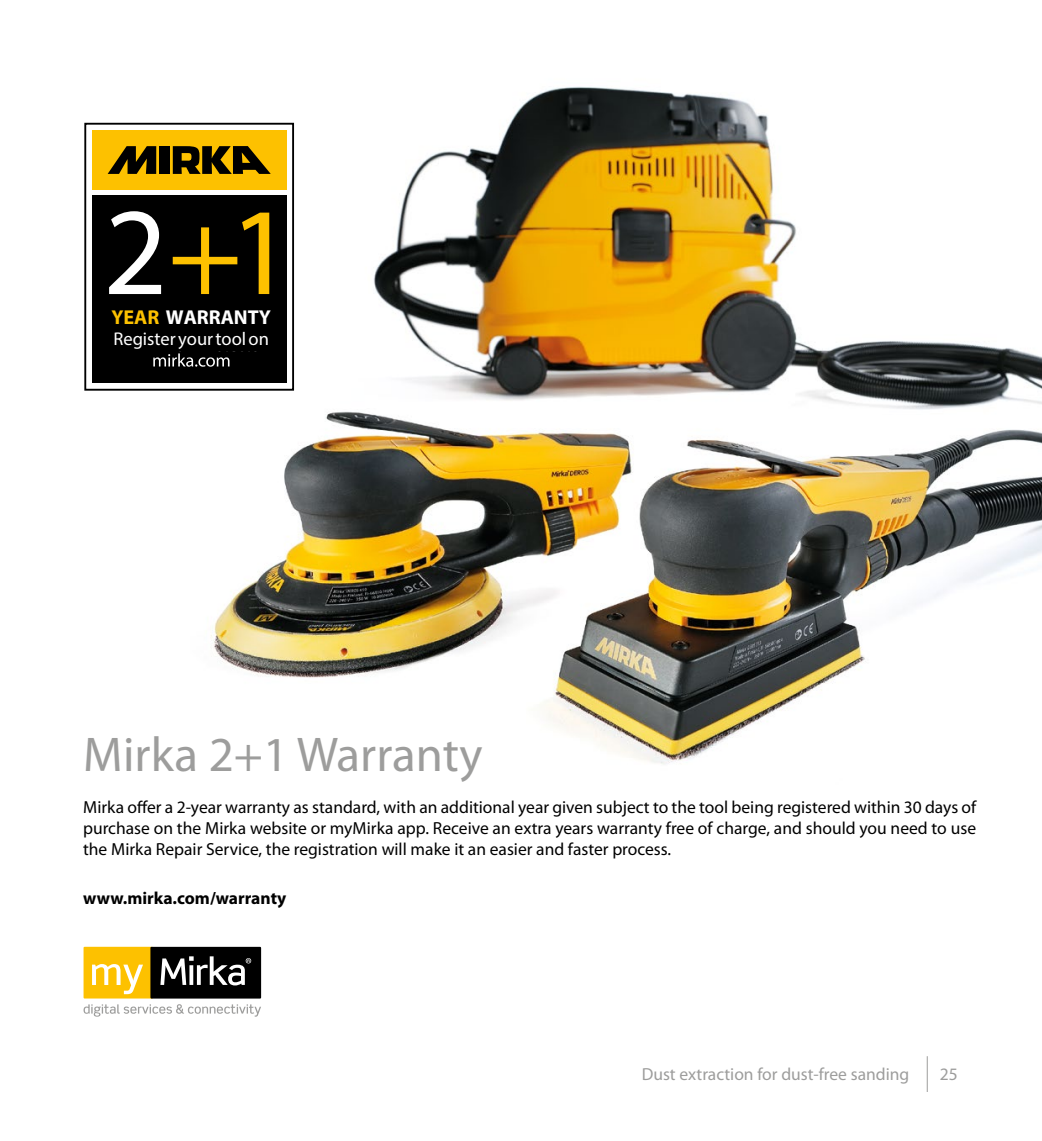
<style>
.page{position:relative;width:1042px;height:1141px;background:#fff}
.page>*{position:absolute;margin:0;border:0;box-sizing:border-box;transform-origin:0 0}
.t1{font:49px "Myriad Pro";color:#9d9d9c}
.t2{font:700 20.12px "Myriad Pro";color:#fff}
.t3{font:18.55px/21.3px "Myriad Pro";color:#fff;text-align:center}
.t4{font:17.5px/21px "Myriad Pro";color:#000;text-align:justify}
.t5{font:17.5px "Myriad Pro";color:#9d9d9c}
.t6{font:700 17.5px "Myriad Pro";color:#000}
.s1{color:#fdc100}
</style>
<div class="page">
<img style="left:97px;top:87px;width:945px;height:678px">
<div style="left:84px;top:947px;width:69px;height:51px;background:#fdc100"></div>
<div style="left:150px;top:947px;width:111px;height:52px;background:#000"></div>
<svg style="left:92px;top:964px;width:51px;height:30px"></svg>
<svg style="left:84px;top:1004px;width:177px;height:13px"></svg>
<svg style="left:160px;top:956px;width:91px;height:29px"></svg>
<div style="left:84px;top:123px;width:210px;height:268px;border:2px solid #000"></div>
<div style="left:92px;top:195px;width:194px;height:188px;background:#000"></div>
<svg style="left:109px;top:211px;width:52px;height:83px"></svg>
<svg style="left:173px;top:213px;width:96px;height:81px"></svg>
<div style="left:92px;top:130px;width:194px;height:60px;background:#fdc100"></div>
<svg style="left:108px;top:146px;width:48px;height:28px"></svg>
<div style="left:159px;top:146px;width:11px;height:28px;background:#000"></div>
<svg style="left:173px;top:146px;width:98px;height:28px"></svg>
<svg style="left:153px;top:353px;width:77px;height:14px"></svg>
<hr style="left:927px;top:1056px;width:1px;height:36px;background:#9d9d9c">
<p class="t2" style="left:111px;top:304px;width:161px"><span class="s1">YEAR</span> WARRANTY</p>
<p class="t3" style="left:114px;top:327px;width:157px">Register your tool on</p>
<p class="t3" style="left:126px;top:312px;width:157px">Register your tool on www.mirka.co.uk</p>
<h1 class="t1" style="left:83px;top:724px;width:401px">Mirka 2+1 Warranty</h1>
<p class="t4" style="left:83px;top:796px;width:895px">Mirka offer a 2-year warranty as standard, with an additional year given subject to the tool being registered within 30 days of purchase on the Mirka website or myMirka app. Receive an extra years warranty free of charge, and should you need to use the Mirka Repair Service, the registration will make it an easier and faster process.</p>
<p class="t6" style="left:83px;top:886px;width:205px">www.mirka.com/warranty</p>
<p class="t5" style="left:642px;top:1063px;width:269px">Dust extraction for dust-free sanding</p>
<p class="t5" style="left:939px;top:1063px;width:19px">25</p>
</div>
